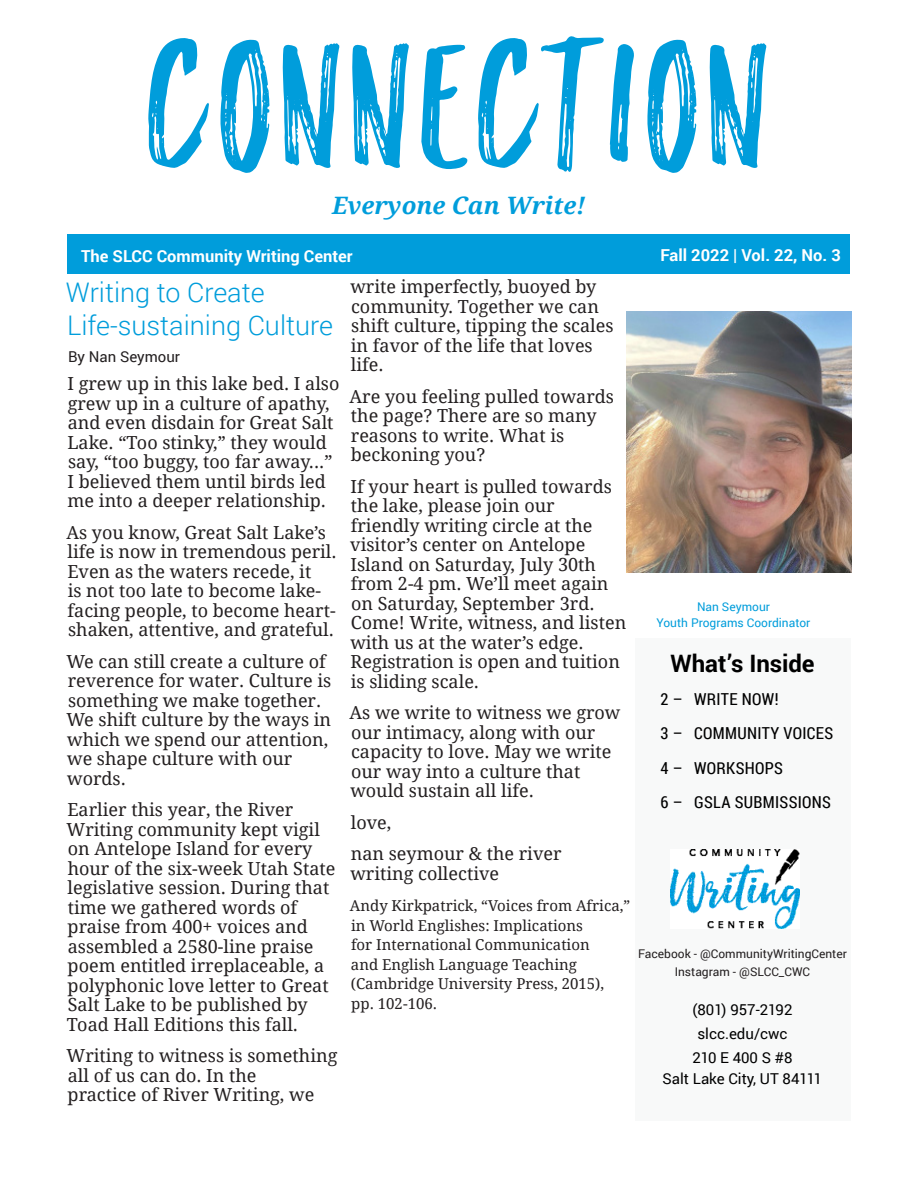
<style>
.page{position:relative;width:918px;height:1188px;background:#fff}
.page>*{position:absolute;margin:0;border:0;box-sizing:border-box;transform-origin:0 0}
.Masthead{font:180px "Hello Sunshine Marker";letter-spacing:.04em;color:#009ddb}
.Article_Title{font:300 27px/33px "Roboto";color:#009ddb}
.t1{font:italic 700 24px "Droid Serif";color:#009ddb}
.TOC_Heading{font:700 24px "Roboto";color:#000}
.Body_Text{font:18px/19.5px "Droid Serif";color:#231f20}
.TOC_Entry{font:16.5px "Roboto Condensed";letter-spacing:.02em;color:#000}
.Reverse_SLCC_CWC{font:700 16.5px "Roboto";color:#fff}
.Body_Text-2{font:15px/19.5px "Droid Serif";color:#231f20}
.t2{font:15px/21.6px "Roboto";color:#000;text-align:center}
.Byline{font:15px "Roboto";color:#231f20}
.t3{font:12px "Roboto";color:#231f20}
.t4{font:12px/16.5px "Roboto";color:#009ddb;text-align:center}
</style>
<div class="page">
<div style="left:635px;top:638px;width:215px;height:482px;background:#f8f9f9"></div>
<div style="left:68px;top:234px;width:782px;height:40px;background:#009ddb"></div>
<img style="left:670px;top:850px;width:130px;height:79px">
<img style="left:626px;top:312px;width:226px;height:260px">
<h1 class="Masthead" style="left:148px;top:2px;width:623px">CONNECTION</h1>
<p class="t1" style="left:332px;top:191px;width:255px">Everyone Can Write!</p>
<p class="Reverse_SLCC_CWC" style="left:81px;top:245px;width:273px">The SLCC Community Writing Center</p>
<h5 class="Reverse_SLCC_CWC" style="left:661px;top:244px;width:203px">Fall 2022 | Vol. 22, No. 3 .</h5>
<h2 class="Article_Title" style="left:66px;top:275px;width:269px">Writing to Create<br>Life-sustaining Culture</h2>
<h3 class="Byline" style="left:68px;top:346px;width:114px">By Nan Seymour</h3>
<p class="Body_Text" style="left:67px;top:374px;width:274px">I grew up in this lake bed. I also grew up in a culture of apathy, and even disdain for Great Salt<br>Lake. “Too stinky,” they would say, “too buggy, too far away...”<br>I believed them until birds led me into a deeper relationship.</p>
<p class="Body_Text" style="left:66px;top:523px;width:272px">As you know, Great Salt Lake’s life is now in tremendous peril.<br>Even as the waters recede, it<br>is not too late to become lake&shy;facing people, to become heart&shy;shaken, attentive, and grateful.</p>
<p class="Body_Text" style="left:67px;top:652px;width:266px">We can still create a culture of reverence for water. Culture is something we make together.<br>We shift culture by the ways in which we spend our attention, we shape culture with our words.</p>
<p class="Body_Text" style="left:67px;top:800px;width:270px">Earlier this year, the River<br>Writing community kept vigil on Antelope Island for every hour of the six-week Utah State legislative session. During that time we gathered words of praise from 400+ voices and assembled a 2580-line praise poem entitled irreplaceable, a polyphonic love letter to Great<br>Salt Lake to be published by<br>Toad Hall Editions this fall.</p>
<p class="Body_Text" style="left:67px;top:1046px;width:272px">Writing to witness is something all of us can do. In the<br>practice of River Writing, we</p>
<p class="Body_Text" style="left:350px;top:277px;width:265px">write imperfectly, buoyed by community. Together we can shift culture, tipping the scales in favor of the life that loves life.</p>
<p class="Body_Text" style="left:350px;top:387px;width:266px">Are you feeling pulled towards the page? There are so many reasons to write. What is beckoning you?</p>
<p class="Body_Text" style="left:350px;top:477px;width:278px">If your heart is pulled towards the lake, please join our friendly writing circle at the visitor’s center on Antelope<br>Island on Saturday, July 30th from 2-4 pm. We’ll meet again on Saturday, September 3rd.<br>Come! Write, witness, and listen with us at the water’s edge.<br>Registration is open and tuition is sliding scale.</p>
<p class="Body_Text" style="left:350px;top:703px;width:272px">As we write to witness we grow our intimacy, along with our capacity to love. May we write our way into a culture that would sustain all life.</p>
<p class="Body_Text" style="left:351px;top:813px;width:42px">love,</p>
<p class="Body_Text" style="left:350px;top:844px;width:213px">nan seymour &amp; the river writing collective</p>
<p class="Body_Text-2" style="left:350px;top:896px;width:282px">Andy Kirkpatrick, “Voices from Africa,” in World Englishes: Implications<br>for International Communication<br>and English Language Teaching (Cambridge University Press, 2015),<br>pp. 102-106.</p>
<p class="t4" style="left:657px;top:598px;width:155px">Nan Seymour<br>Youth Programs Coordinator</p>
<p class="TOC_Heading" style="left:670px;top:647px;width:146px">What’s Inside</p>
<p class="TOC_Entry" style="left:660px;top:687px;width:24px">2 –</p>
<p class="TOC_Entry" style="left:660px;top:722px;width:24px">3 –</p>
<p class="TOC_Entry" style="left:660px;top:756px;width:24px">4 –</p>
<p class="TOC_Entry" style="left:660px;top:791px;width:24px">6 –</p>
<p class="TOC_Entry" style="left:694px;top:687px;width:86px">WRITE NOW!</p>
<p class="TOC_Entry" style="left:694px;top:722px;width:141px">COMMUNITY VOICES</p>
<p class="TOC_Entry" style="left:694px;top:756px;width:90px">WORKSHOPS</p>
<p class="TOC_Entry" style="left:694px;top:791px;width:138px">GSLA SUBMISSIONS</p>
<p class="t3" style="left:638px;top:945px;width:210px">Facebook - @CommunityWritingCenter</p>
<p class="t3" style="left:675px;top:963px;width:137px">Instagram - @SLCC_CWC</p>
<p class="t2" style="left:693px;top:998px;width:101px">(801) 957-2192</p>
<p class="t2" style="left:697px;top:1022px;width:92px">slcc.edu/cwc</p>
<p class="t2" style="left:663px;top:1046px;width:161px">210 E 400 S #8<br>Salt Lake City, UT 84111</p>
</div>
